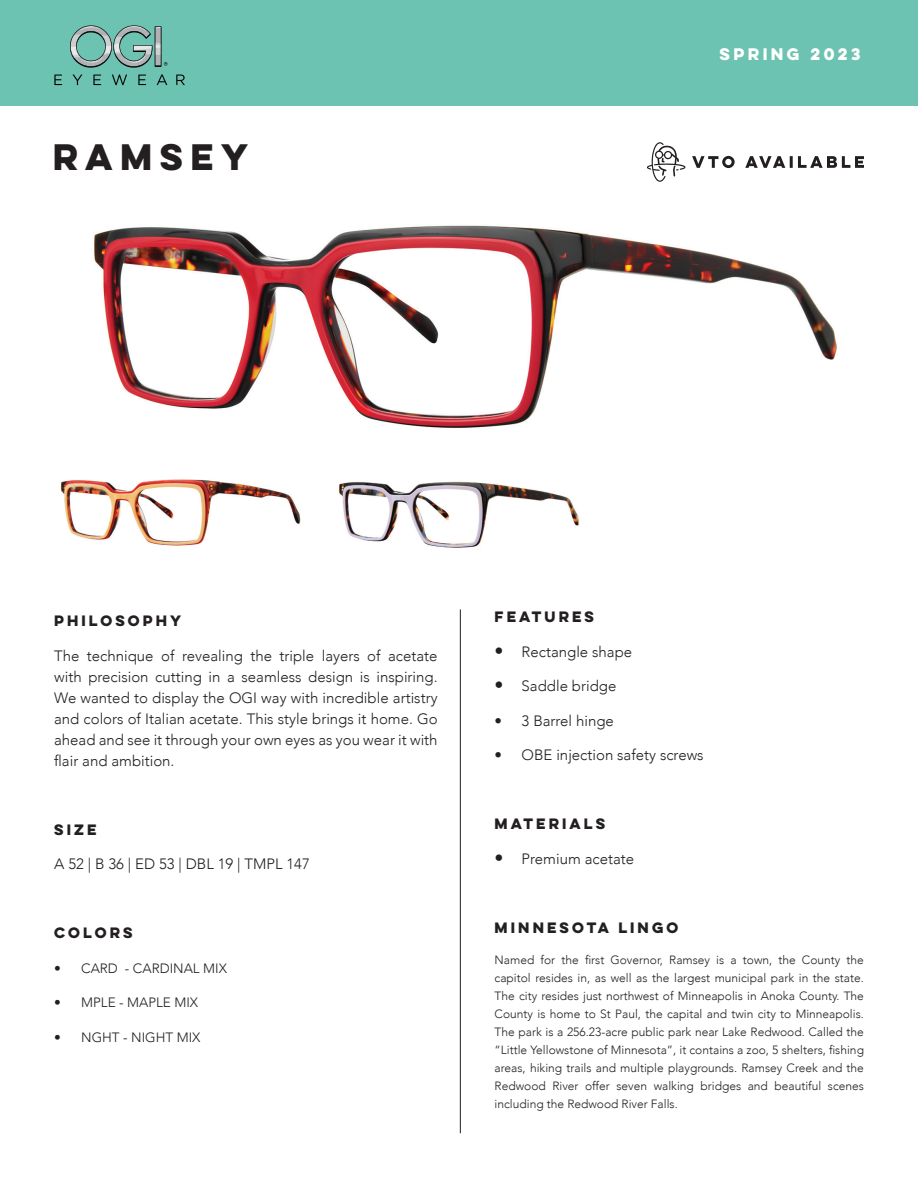
<style>
.page{position:relative;width:918px;height:1188px;background:#fff}
.page>*{position:absolute;margin:0;border:0;box-sizing:border-box;transform-origin:0 0}
.t1{font:700 33px "Lulo Clean One";color:#231f20}
.t2{font:300 15px/21px "Avenir";color:#231f20;text-align:justify}
.t3{font:700 15px "Lulo Clean One";color:#fff}
.t4{font:700 13.5px "Lulo Clean One";color:#231f20}
.t5{font:300 13.5px "Avenir";color:#231f20}
.t6{font:300 12px/18px "Avenir";color:#231f20;text-align:justify}
.s1{font-weight:400;font-size:18px}
</style>
<div class="page">
<hr style="left:460px;top:609px;width:1px;height:524px;background:#231f20">
<div style="left:0;top:0;width:918px;height:106px;background:#6dc3b1"></div>
<svg style="left:112px;top:75px;width:15px;height:10px"></svg>
<svg style="left:176px;top:75px;width:9px;height:10px"></svg>
<svg style="left:93px;top:75px;width:8px;height:10px"></svg>
<svg style="left:138px;top:75px;width:8px;height:10px"></svg>
<svg style="left:54px;top:75px;width:8px;height:10px"></svg>
<svg style="left:157px;top:74px;width:10px;height:11px"></svg>
<svg style="left:73px;top:75px;width:9px;height:10px"></svg>
<svg style="left:70px;top:25px;width:97px;height:43px"></svg>
<svg style="left:647px;top:142px;width:39px;height:40px"></svg>
<svg style="left:692px;top:156px;width:172px;height:12px"></svg>
<img style="left:94px;top:225px;width:743px;height:203px">
<img style="left:60px;top:479px;width:519px;height:69px">
<p class="t1" style="left:53px;top:132px;width:204px">RAMSEY</p>
<p class="t3" style="left:719px;top:42px;width:146px">SPRING 2023</p>
<p class="t4" style="left:54px;top:610px;width:132px">PHILOSOPHY</p>
<p class="t2" style="left:54px;top:645px;width:385px">The technique of revealing the triple layers of acetate with precision cutting in a seamless design is inspiring.<br>We wanted to display the OGI way with incredible artistry and colors of Italian acetate. This style brings it home. Go ahead and see it through your own eyes as you wear it with flair and ambition.</p>
<p class="t4" style="left:54px;top:819px;width:47px">SIZE</p>
<p class="t2" style="left:54px;top:854px;width:257px">A 52 | B 36 | ED 53 | DBL 19 | TMPL 147</p>
<p class="t4" style="left:54px;top:922px;width:83px">COLORS</p>
<p class="t5" style="left:54px;top:960px;width:174px">• CARD - CARDINAL MIX</p>
<p class="t5" style="left:54px;top:995px;width:146px">• MPLE - MAPLE MIX</p>
<p class="t5" style="left:54px;top:1029px;width:148px">• NGHT - NIGHT MIX</p>
<p class="t4" style="left:495px;top:607px;width:104px">FEATURES</p>
<p class="t2" style="left:495px;top:641px;width:139px"><span class="s1">•</span> Rectangle shape</p>
<p class="t2" style="left:495px;top:676px;width:123px"><span class="s1">•</span> Saddle bridge</p>
<p class="t2" style="left:495px;top:710px;width:121px">• 3 Barrel hinge</p>
<p class="t2" style="left:495px;top:745px;width:211px">• OBE injection safety screws</p>
<p class="t4" style="left:495px;top:814px;width:115px">MATERIALS</p>
<p class="t2" style="left:495px;top:848px;width:141px"><span class="s1">•</span> Premium acetate</p>
<p class="t4" style="left:495px;top:917px;width:188px">MINNESOTA LINGO</p>
<p class="t6" style="left:495px;top:951px;width:371px">Named for the first Governor, Ramsey is a town, the County the capitol resides in, as well as the largest municipal park in the state.<br>The city resides just northwest of Minneapolis in Anoka County. The County is home to St Paul, the capital and twin city to Minneapolis.<br>The park is a 256.23-acre public park near Lake Redwood. Called the “Little Yellowstone of Minnesota”, it contains a zoo, 5 shelters, fishing areas, hiking trails and multiple playgrounds. Ramsey Creek and the Redwood River offer seven walking bridges and beautiful scenes including the Redwood River Falls.</p>
</div>
